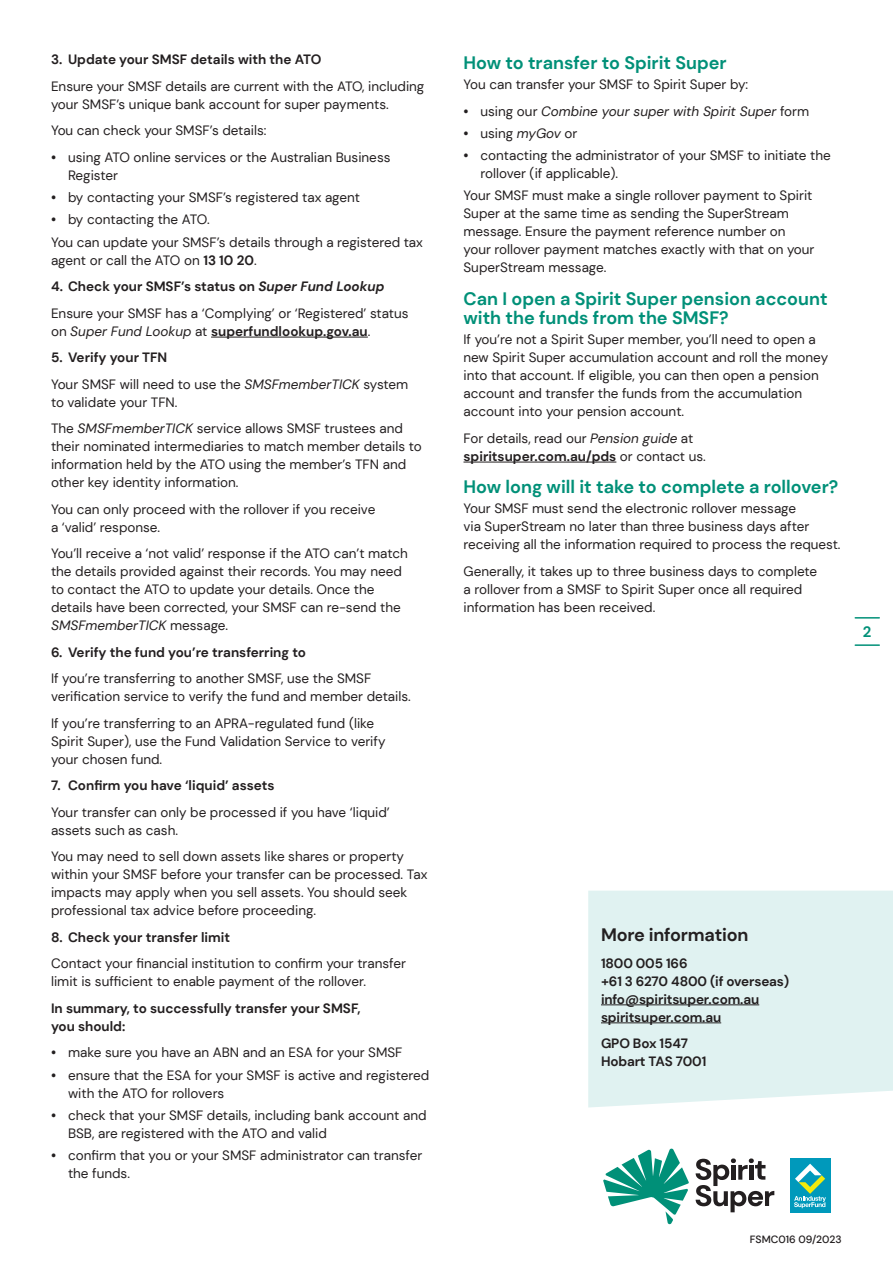
<style>
.page{position:relative;width:893px;height:1263px;background:#fff}
.page>*{position:absolute;margin:0;border:0;box-sizing:border-box;transform-origin:0 0}
.Heads{font:700 18px/19.5px "DM Sans";color:#009078}
.Call_out_box_head{font:700 18px "DM Sans";letter-spacing:-.01em;color:#231f20}
.t1{font:700 15px "DM Sans";color:#009078}
.Body{font:13.5px/18px "DM Sans";color:#231f20}
.Body_bold{font:700 13.5px/18px "DM Sans";letter-spacing:-.005em;color:#231f20}
.Body-2{font:700 13.5px/18px "DM Sans";color:#231f20}
.t2{font:italic 13.5px "DM Sans";color:#231f20}
.t3{font:500 10.5px "DM Sans";color:#231f20}
.s1{font-weight:700}
.s2{font-style:italic}
.s3{font-weight:700;font-style:normal}
.s4{font-style:normal}
</style>
<div class="page">
<hr style="left:211px;top:337px;width:157px;height:1px;background:#231f20">
<hr style="left:463px;top:462px;width:153px;height:1px;background:#231f20">
<hr style="left:855px;top:617px;width:24px;height:2px;background:#009078">
<hr style="left:855px;top:644px;width:24px;height:2px;background:#009078">
<div style="left:588px;top:891px;width:305px;height:216px;background:#e0f2f1"></div>
<hr style="left:601px;top:1004px;width:158px;height:1px;background:#231f20">
<hr style="left:601px;top:1022px;width:120px;height:1px;background:#231f20">
<svg style="left:696px;top:1158px;width:78px;height:54px"></svg>
<svg style="left:603px;top:1148px;width:86px;height:77px"></svg>
<div style="left:790px;top:1158px;width:40px;height:54px;background:#09b"></div>
<svg style="left:794px;top:1164px;width:32px;height:44px"></svg>
<p class="Body_bold" style="left:51px;top:51px;width:272px">3. Update your SMSF details with the ATO</p>
<p class="Body" style="left:51px;top:77px;width:375px">Ensure your SMSF details are current with the ATO, including your SMSF’s unique bank account for super payments.</p>
<p class="Body" style="left:51px;top:122px;width:217px">You can check your SMSF’s details:</p>
<p class="Body" style="left:68px;top:148px;width:324px;text-indent:-17px"><span class="s1">•</span> using ATO online services or the Australian Business<br>Register</p>
<p class="Body" style="left:51px;top:188px;width:311px"><span class="s1">•</span> by contacting your SMSF’s registered tax agent</p>
<p class="Body" style="left:51px;top:211px;width:160px"><span class="s1">•</span> by contacting the ATO.</p>
<p class="Body" style="left:51px;top:233px;width:373px">You can update your SMSF’s details through a registered tax agent or call the ATO on <span class="s1">13 10 20</span>.</p>
<p class="Body_bold" style="left:51px;top:277px;width:335px">4. Check your SMSF’s status on <span class="s2">Super Fund Lookup</span></p>
<p class="Body" style="left:51px;top:304px;width:359px">Ensure your SMSF has a ‘Complying’ or ‘Registered’ status on <span class="s2">Super Fund Lookup</span> at <span class="s1">superfundlookup.gov.au</span>.</p>
<p class="Body_bold" style="left:51px;top:348px;width:118px">5. Verify your TFN</p>
<p class="Body" style="left:51px;top:375px;width:359px">Your SMSF will need to use the <span class="s2">SMSFmemberTICK</span> system to validate your TFN.</p>
<p class="Body" style="left:51px;top:419px;width:372px">The <span class="s2">SMSFmemberTICK</span> service allows SMSF trustees and their nominated intermediaries to match member details to information held by the ATO using the member’s TFN and other key identity information.</p>
<p class="Body" style="left:51px;top:500px;width:326px">You can only proceed with the rollover if you receive a ‘valid’ response.</p>
<p class="Body" style="left:51px;top:544px;width:358px">You’ll receive a ‘not valid’ response if the ATO can’t match the details provided against their records. You may need to contact the ATO to update your details. Once the details have been corrected, your SMSF can re-send the <span class="s2">SMSFmemberTICK</span> message.</p>
<p class="Body_bold" style="left:51px;top:643px;width:257px">6. Verify the fund you’re transferring to</p>
<p class="Body" style="left:51px;top:669px;width:361px">If you’re transferring to another SMSF, use the SMSF verification service to verify the fund and member details.</p>
<p class="Body" style="left:51px;top:714px;width:336px">If you’re transferring to an APRA-regulated fund (like<br>Spirit Super), use the Fund Validation Service to verify your chosen fund.</p>
<p class="Body_bold" style="left:51px;top:776px;width:225px">7. Confirm you have ‘liquid’ assets</p>
<p class="Body" style="left:51px;top:803px;width:340px">Your transfer can only be processed if you have ‘liquid’ assets such as cash.</p>
<p class="Body" style="left:51px;top:847px;width:378px">You may need to sell down assets like shares or property within your SMSF before your transfer can be processed. Tax impacts may apply when you sell assets. You should seek professional tax advice before proceeding.</p>
<p class="Body_bold" style="left:51px;top:928px;width:181px">8. Check your transfer limit</p>
<p class="Body" style="left:51px;top:954px;width:357px">Contact your financial institution to confirm your transfer limit is sufficient to enable payment of the rollover.</p>
<p class="Body-2" style="left:51px;top:999px;width:311px">In summary, to successfully transfer your SMSF, you should:</p>
<p class="Body" style="left:51px;top:1043px;width:353px"><span class="s1">•</span> make sure you have an ABN and an ESA for your SMSF</p>
<p class="Body" style="left:68px;top:1066px;width:363px;text-indent:-17px"><span class="s1">•</span> ensure that the ESA for your SMSF is active and registered with the ATO for rollovers</p>
<p class="Body" style="left:68px;top:1106px;width:360px;text-indent:-17px"><span class="s1">•</span> check that your SMSF details, including bank account and<br>BSB, are registered with the ATO and valid</p>
<p class="Body" style="left:68px;top:1146px;width:356px;text-indent:-17px"><span class="s1">•</span> confirm that you or your SMSF administrator can transfer the funds.</p>
<p class="Heads" style="left:463px;top:53px;width:265px">How to transfer to Spirit Super</p>
<p class="Body" style="left:463px;top:75px;width:286px">You can transfer your SMSF to Spirit Super by:</p>
<p class="t2" style="left:463px;top:102px;width:347px"><span class="s3">•</span> <span class="s4">using our</span> Combine your super with Spirit Super <span class="s4">form</span></p>
<p class="Body" style="left:463px;top:124px;width:115px"><span class="s1">•</span> using <span class="s2">myGov</span> or</p>
<p class="Body" style="left:480px;top:146px;width:352px;text-indent:-17px"><span class="s1">•</span> contacting the administrator of your SMSF to initiate the rollover (if applicable).</p>
<p class="Body" style="left:463px;top:187px;width:352px">Your SMSF must make a single rollover payment to Spirit Super at the same time as sending the SuperStream message. Ensure the payment reference number on your rollover payment matches exactly with that on your SuperStream message.</p>
<p class="Heads" style="left:463px;top:288px;width:366px">Can I open a Spirit Super pension account with the funds from the SMSF?</p>
<p class="Body" style="left:463px;top:330px;width:366px">If you’re not a Spirit Super member, you’ll need to open a new Spirit Super accumulation account and roll the money into that account. If eligible, you can then open a pension account and transfer the funds from the accumulation account into your pension account.</p>
<p class="Body" style="left:463px;top:429px;width:244px">For details, read our <span class="s2">Pension guide</span> at <span class="s1">spiritsuper.com.au/pds</span> or contact us.</p>
<p class="Heads" style="left:463px;top:477px;width:376px">How long will it take to complete a rollover?</p>
<p class="Body" style="left:463px;top:499px;width:379px">Your SMSF must send the electronic rollover message<br>via SuperStream no later than three business days after receiving all the information required to process the request.</p>
<p class="Body" style="left:463px;top:562px;width:355px">Generally, it takes up to three business days to complete a rollover from a SMSF to Spirit Super once all required information has been received.</p>
<p class="t1" style="left:863px;top:622px;width:10px">2</p>
<p class="Call_out_box_head" style="left:601px;top:923px;width:149px">More information</p>
<p class="Body_bold" style="left:601px;top:954px;width:190px">1800 005 166<br>+61 3 6270 4800 (if overseas) info@spiritsuper.com.au spiritsuper.com.au</p>
<p class="Body_bold" style="left:601px;top:1034px;width:107px">GPO Box 1547<br>Hobart TAS 7001</p>
<p class="t3" style="left:750px;top:1232px;width:93px">FSMC016 09/2023</p>
</div>
